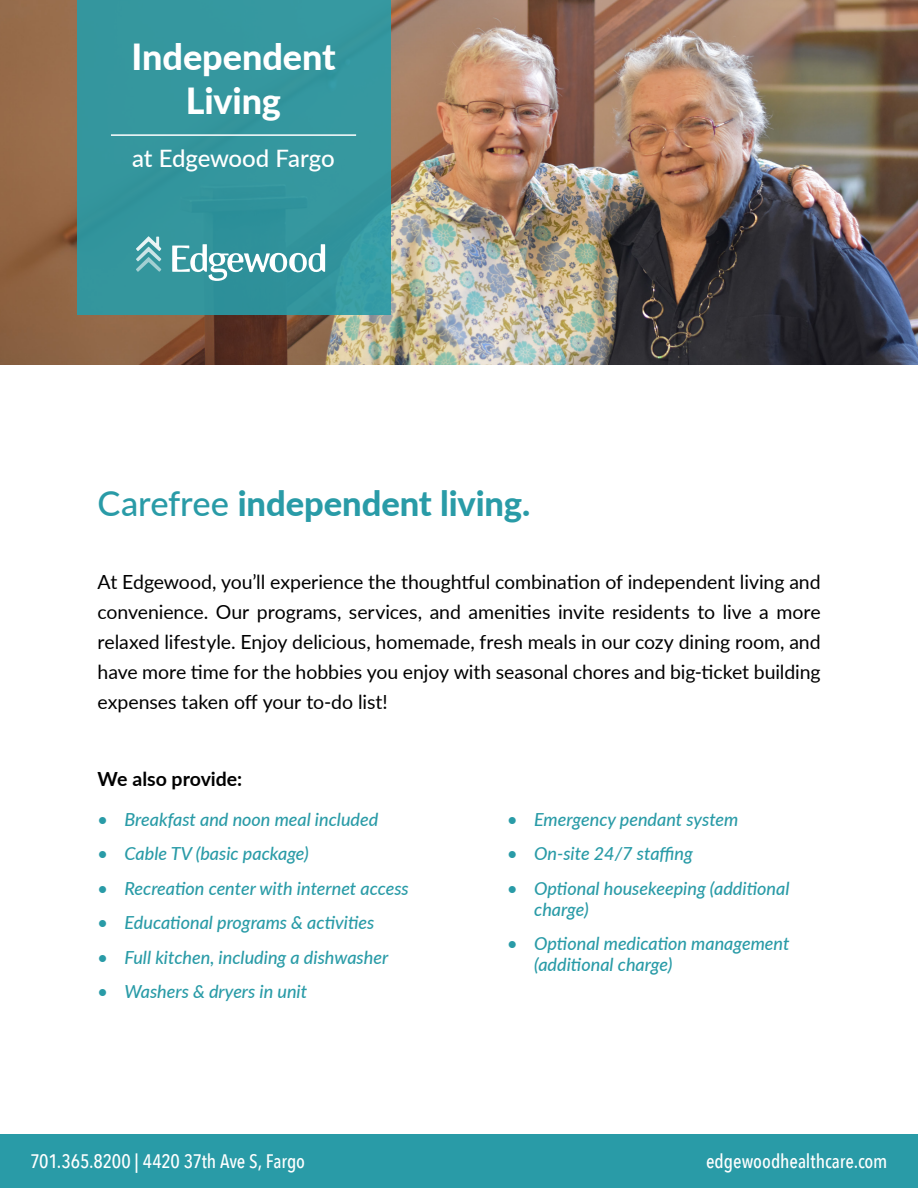
<style>
.page{position:relative;width:918px;height:1188px;background:#fff}
.page>*{position:absolute;margin:0;border:0;box-sizing:border-box;transform-origin:0 0}
.t1{font:800 36px/43.2px "Lato";letter-spacing:-.005em;color:#fff;text-align:center}
.Heading{font:800 34.5px "Lato";letter-spacing:-.005em;color:#299ba7}
.t2{font:500 24px "Lato";letter-spacing:-.01em;color:#fff}
.t3{font:19.5px/30px "Lato";letter-spacing:-.005em;color:#000;text-align:justify}
.Product_Line_Contact_Footer{font:500 19.5px "Avenir Next Condensed";letter-spacing:-.005em;color:#fff}
.t4{font:700 19.5px "Lato";color:#000}
.t5{font:italic 500 18px/21px "Lato";color:#299ba7}
.s1{font-weight:500}
</style>
<div class="page">
<img style="left:0;top:0;width:918px;height:365px">
<div style="left:77px;top:0;width:313px;height:315px;background:#34969e"></div>
<svg style="left:172px;top:244px;width:153px;height:37px"></svg>
<svg style="left:136px;top:236px;width:25px;height:36px"></svg>
<hr style="left:111px;top:134px;width:245px;height:2px;background:#fff">
<div style="left:0;top:1134px;width:918px;height:54px;background:#299ba7"></div>
<p class="t1" style="left:131px;top:34px;width:206px">Independent<br>Living</p>
<p class="t2" style="left:132px;top:141px;width:204px">at Edgewood Fargo</p>
<p class="Heading" style="left:98px;top:478px;width:434px"><span class="s1">Carefree</span> independent living.</p>
<p class="t3" style="left:98px;top:566px;width:725px">At Edgewood, you’ll experience the thoughtful combination of independent living and convenience. Our programs, services, and amenities invite residents to live a more relaxed lifestyle. Enjoy delicious, homemade, fresh meals in our cozy dining room, and have more time for the hobbies you enjoy with seasonal chores and big-ticket building expenses taken off your to-do list!</p>
<p class="t4" style="left:98px;top:765px;width:146px">We also provide:</p>
<p class="t5" style="left:98px;top:808px;width:282px">• Breakfast and noon meal included</p>
<p class="t5" style="left:98px;top:843px;width:213px">• Cable TV (basic package)</p>
<p class="t5" style="left:98px;top:877px;width:313px">• Recreation center with internet access</p>
<p class="t5" style="left:98px;top:912px;width:278px">• Educational programs &amp; activities</p>
<p class="t5" style="left:98px;top:946px;width:292px">• Full kitchen, including a dishwasher</p>
<p class="t5" style="left:98px;top:981px;width:211px">• Washers &amp; dryers in unit</p>
<p class="t5" style="left:507px;top:808px;width:233px">• Emergency pendant system</p>
<p class="t5" style="left:507px;top:843px;width:187px">• On-site 24/7 staffing</p>
<p class="t5" style="left:534px;top:877px;width:257px;text-indent:-27px">• Optional housekeeping (additional charge)</p>
<p class="t5" style="left:534px;top:933px;width:257px;text-indent:-27px">• Optional medication management (additional charge)</p>
<p class="Product_Line_Contact_Footer" style="left:30px;top:1149px;width:276px">701.365.8200 | 4420 37th Ave S, Fargo</p>
<p class="Product_Line_Contact_Footer" style="left:706px;top:1149px;width:183px">edgewoodhealthcare.com</p>
</div>
